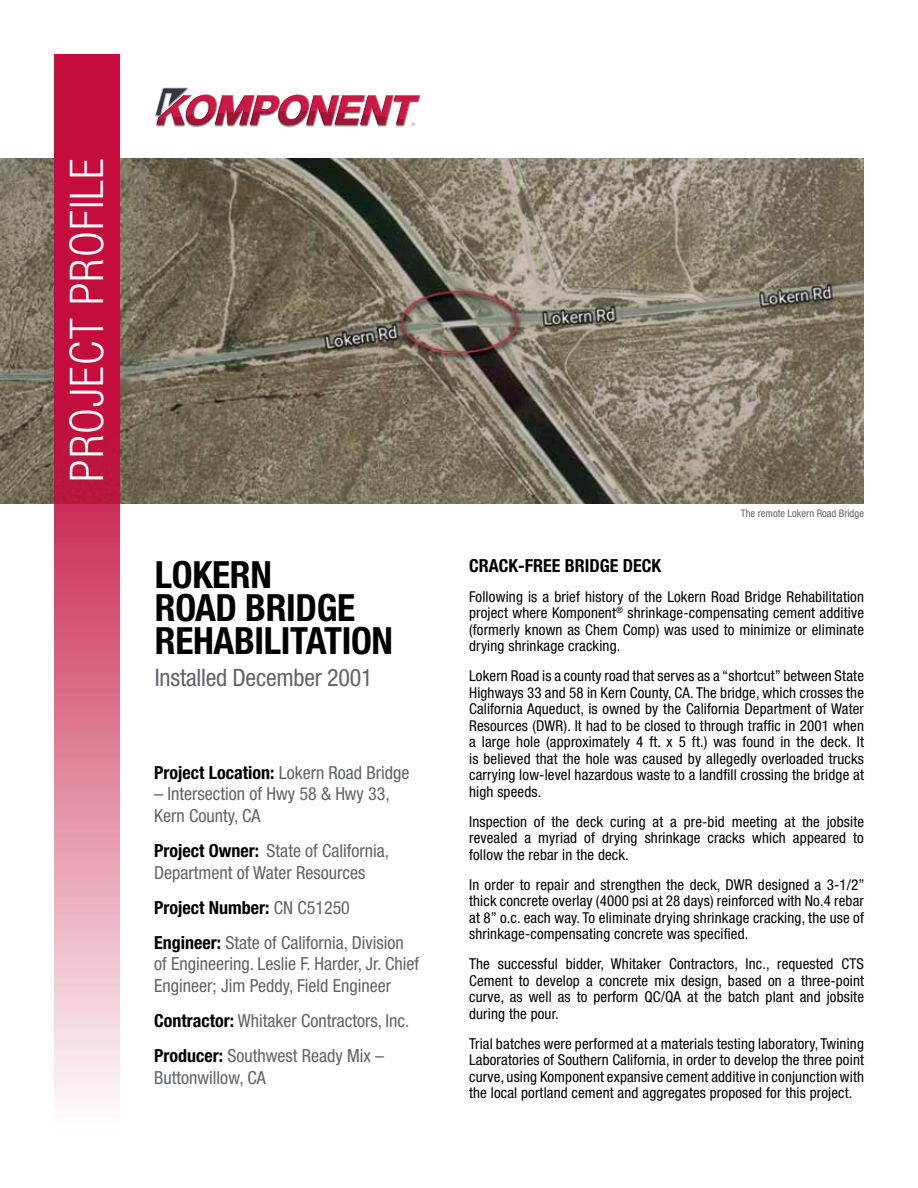
<style>
.page{position:relative;width:918px;height:1188px;background:#fff}
.page>*{position:absolute;margin:0;border:0;box-sizing:border-box;transform-origin:0 0}
.t1{font:300 condensed 46.5px "Helvetica Neue LT Std";letter-spacing:.025em;color:#fff}
.t2{font:700 condensed 37.5px/33px "Helvetica Neue LT Std";letter-spacing:-.01em;color:#000}
.t3{font:condensed 24px "Helvetica Neue LT Std";letter-spacing:-.01em;color:#5f636a}
.t4{font:condensed 18px/21.6px "Helvetica Neue LT Std";color:#5f636a}
.t5{font:700 condensed 18px "Helvetica Neue LT Std";color:#000}
.t6{font:condensed 15px/16.5px "Helvetica Neue LT Std";letter-spacing:.01em;color:#000;text-align:justify}
.t7{font:condensed 10.5px "Helvetica Neue LT Std";color:#5f636a}
.s1{font-weight:400;color:#5f636a}
.s2{font-weight:700;color:#000}
</style>
<div class="page">
<img style="left:0;top:159px;width:864px;height:344px">
<svg style="left:54px;top:54px;width:65px;height:1047px;background:#d55878"></svg>
<img style="left:155px;top:87px;width:266px;height:41px">
<svg style="left:156px;top:88px;width:264px;height:37px"></svg>
<h1 class="t1" style="left:60px;top:482px;width:325px;rotate:-90deg">PROJECT PROFILE</h1>
<h2 class="t2" style="left:155px;top:558px;width:240px">LOKERN<br>ROAD BRIDGE<br>REHABILITATION</h2>
<h3 class="t3" style="left:155px;top:664px;width:219px">Installed December 2001</h3>
<p class="t5" style="left:154px;top:761px;width:257px">Project Location: <span class="s1">Lokern Road Bridge</span></p>
<p class="t4" style="left:154px;top:783px;width:237px">– Intersection of Hwy 58 &amp; Hwy 33,<br>Kern County, CA</p>
<p class="t4" style="left:154px;top:840px;width:237px"><span class="s2">Project Owner:</span> State of California,<br>Department of Water Resources</p>
<p class="t4" style="left:154px;top:890px;width:251px;line-height:35.1px"><span class="s2">Project Number:</span> CN C51250<br><span class="s2">Engineer:</span> State of California, Division</p>
<p class="t4" style="left:154px;top:953px;width:267px">of Engineering. Leslie F. Harder, Jr. Chief<br>Engineer; Jim Peddy, Field Engineer</p>
<p class="t4" style="left:154px;top:1003px;width:257px;line-height:35.1px"><span class="s2">Contractor:</span> Whitaker Contractors, Inc.<br><span class="s2">Producer:</span> Southwest Ready Mix –</p>
<p class="t4" style="left:154px;top:1067px;width:113px">Buttonwillow, CA</p>
<p class="t7" style="left:741px;top:507px;width:125px">The remote Lokern Road Bridge</p>
<p class="t5" style="left:469px;top:554px;width:193px">CRACK-FREE BRIDGE DECK</p>
<p class="t6" style="left:469px;top:588px;width:396px">Following is a brief history of the Lokern Road Bridge Rehabilitation project where Komponent<sup>®</sup> shrinkage-compensating cement additive (formerly known as Chem Comp) was used to minimize or eliminate drying shrinkage cracking.</p>
<p class="t6" style="left:469px;top:667px;width:396px">Lokern Road is a county road that serves as a “shortcut” between State Highways 33 and 58 in Kern County, CA. The bridge, which crosses the California Aqueduct, is owned by the California Department of Water Resources (DWR). It had to be closed to through traffic in 2001 when a large hole (approximately 4 ft. x 5 ft.) was found in the deck. It is believed that the hole was caused by allegedly overloaded trucks carrying low-level hazardous waste to a landfill crossing the bridge at high speeds.</p>
<p class="t6" style="left:469px;top:813px;width:396px">Inspection of the deck curing at a pre-bid meeting at the jobsite revealed a myriad of drying shrinkage cracks which appeared to follow the rebar in the deck.</p>
<p class="t6" style="left:469px;top:876px;width:397px">In order to repair and strengthen the deck, DWR designed a 3-1/2” thick concrete overlay (4000 psi at 28 days) reinforced with No.4 rebar at 8” o.c. each way. To eliminate drying shrinkage cracking, the use of shrinkage-compensating concrete was specified.</p>
<p class="t6" style="left:469px;top:955px;width:396px">The successful bidder, Whitaker Contractors, Inc., requested CTS Cement to develop a concrete mix design, based on a three-point curve, as well as to perform QC/QA at the batch plant and jobsite during the pour.</p>
<p class="t6" style="left:469px;top:1035px;width:396px">Trial batches were performed at a materials testing laboratory, Twining Laboratories of Southern California, in order to develop the three point curve, using Komponent expansive cement additive in conjunction with the local portland cement and aggregates proposed for this project.</p>
</div>
